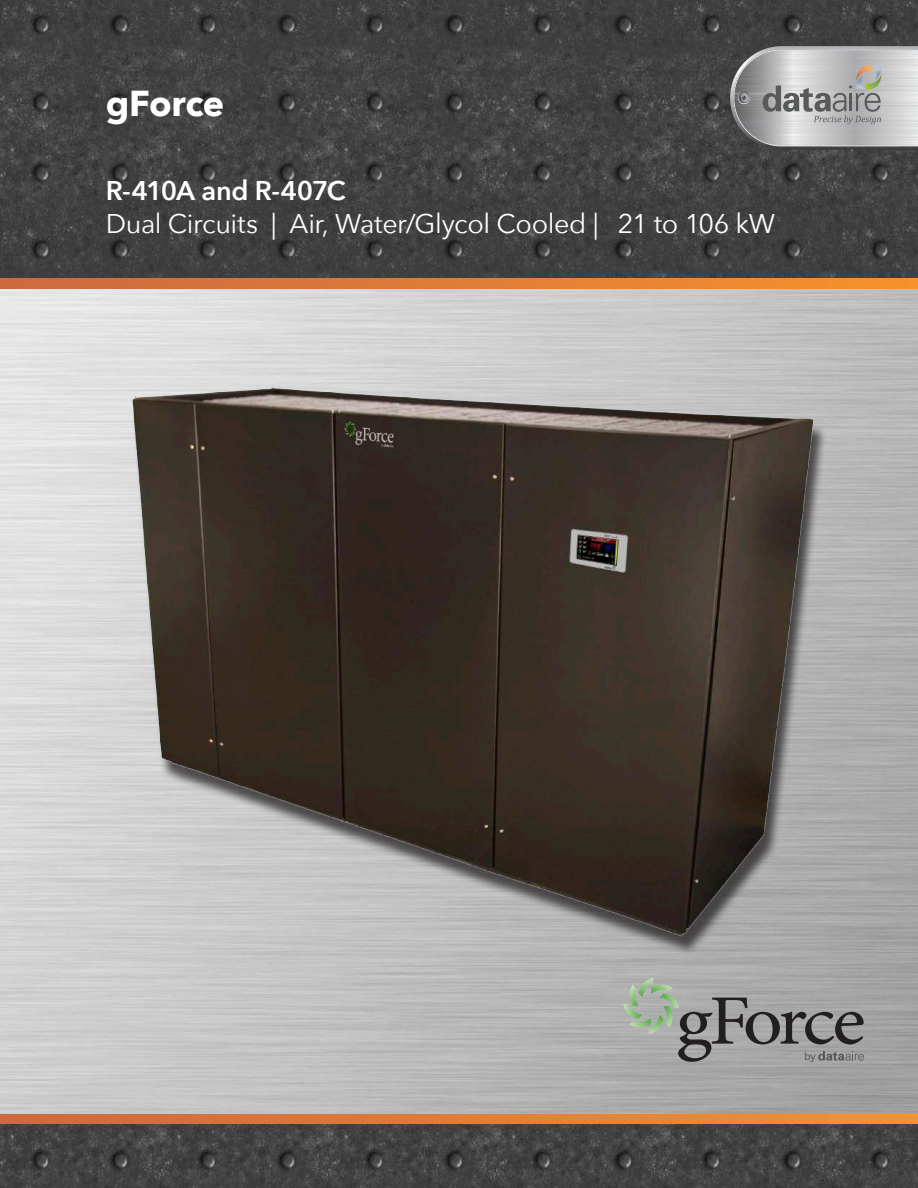
<style>
.page{position:relative;width:918px;height:1188px;background:#fff}
.page>*{position:absolute;margin:0;border:0;box-sizing:border-box;transform-origin:0 0}
.t1{font:700 36px "Avenir Next";letter-spacing:-.015em;color:#fff}
.t2{font:27px "Avenir Next";letter-spacing:-.02em;color:#fff}
.t3{font:600 27px "Avenir Next";letter-spacing:-.04em;color:#fff}
.t4{font:10.05px "Geneva";color:#54575a}
</style>
<div class="page">
<img style="left:0;top:288px;width:918px;height:827px">
<img style="left:0;top:0;width:918px;height:279px">
<img style="left:0;top:1124px;width:918px;height:64px">
<svg style="left:0;top:279px;width:918px;height:9px;background:#df7d36"></svg>
<svg style="left:0;top:1115px;width:918px;height:9px;background:#df7d36"></svg>
<svg style="left:730px;top:46px;width:188px;height:104px;background:#acacac"></svg>
<svg style="left:623px;top:978px;width:241px;height:84px;background:#959794"></svg>
<img style="left:0;top:361px;width:887px;height:590px">
<h1 class="t1" style="left:106px;top:72px;width:120px">gForce</h1>
<p class="t3" style="left:106px;top:168px;width:241px">R-410A and R-407C</p>
<p class="t2" style="left:106px;top:200px;width:671px">Dual Circuits | Air, Water/Glycol Cooled | 21 to 106 kW</p>
<p class="t4" style="left:804px;top:1051px;width:13px">by</p>
</div>
